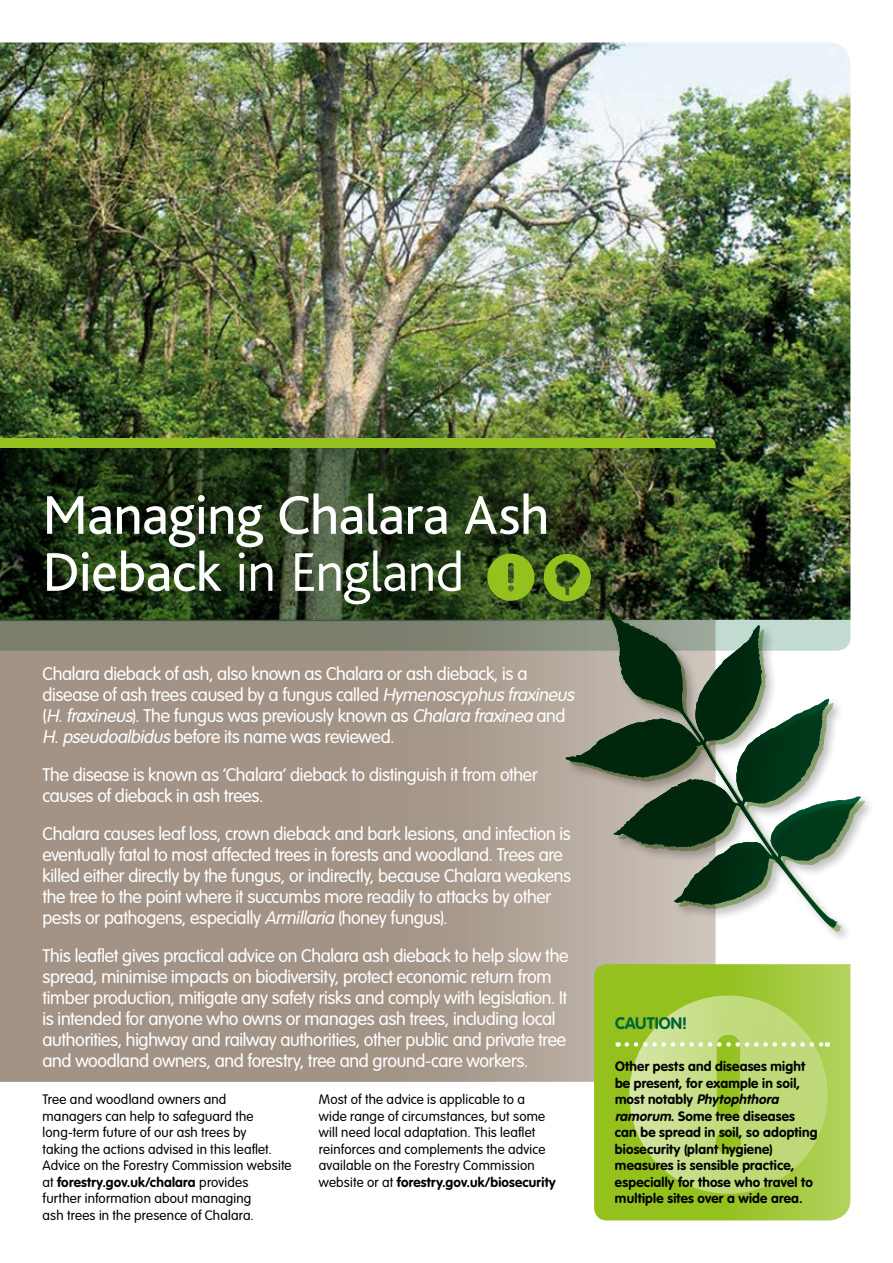
<style>
.page{position:relative;width:893px;height:1263px;background:#fff}
.page>*{position:absolute;margin:0;border:0;box-sizing:border-box;transform-origin:0 0}
.t1{font:57px/57px "Bliss";letter-spacing:-.015em;color:#fff}
.t2{font:300 18px/21px "VAG Rounded";letter-spacing:-.015em;color:#fff}
.t3{font:700 16.5px "VAG Rounded";letter-spacing:.005em;color:#00633a}
.t4{font:300 13.5px/16.5px "VAG Rounded";letter-spacing:.015em;color:#000}
.t5{font:700 13.5px/16.5px "VAG Rounded";letter-spacing:.015em;color:#000}
.s1{font-weight:300}
.s2{font-style:italic}
.s3{font-weight:700}
</style>
<div class="page">
<img style="left:0;top:43px;width:850px;height:564px">
<svg style="left:0;top:621px;width:715px;height:461px;background:#a29588"></svg>
<div style="left:563px;top:607px;width:314px;height:337px;background:#000;opacity:.25"></div>
<svg style="left:569px;top:615px;width:297px;height:317px"></svg>
<svg style="left:565px;top:610px;width:296px;height:318px"></svg>
<svg style="left:0;top:448px;width:716px;height:173px;background:#263a1a"></svg>
<svg style="left:487px;top:554px;width:47px;height:47px;background:#7ba21f"></svg>
<svg style="left:544px;top:554px;width:47px;height:47px;background:#66891d"></svg>
<div style="left:0;top:438px;width:716px;height:10px;background:#95c11f"></div>
<svg style="left:594px;top:964px;width:256px;height:256px;background:#9ec633"></svg>
<svg style="left:627px;top:995px;width:201px;height:199px;background:#b9d66c"></svg>
<h1 class="t1" style="left:43px;top:488px;width:508px">Managing Chalara Ash<br>Dieback <span class="s1">in England</span></h1>
<p class="t2" style="left:43px;top:663px;width:537px">Chalara dieback of ash, also known as Chalara or ash dieback, is a disease of ash trees caused by a fungus called <span class="s2">Hymenoscyphus fraxineus </span>(<span class="s2">H.fraxineus</span>). The fungus was previously known as <span class="s2">Chalara fraxinea</span> and <span class="s2">H.pseudoalbidus</span> before its name was reviewed.</p>
<p class="t2" style="left:43px;top:764px;width:497px">The disease is known as ‘Chalara’ dieback to distinguish it from other causes of dieback in ash trees.</p>
<p class="t2" style="left:43px;top:823px;width:530px">Chalara causes leaf loss, crown dieback and bark lesions, and infection is eventually fatal to most affected trees in forests and woodland. Trees are killed either directly by the fungus, or indirectly, because Chalara weakens the tree to the point where it succumbs more readily to attacks by other pests or pathogens, especially <span class="s2">Armillaria</span> (honey fungus).</p>
<p class="t2" style="left:43px;top:945px;width:527px">This leaflet gives practical advice on Chalara ash dieback to help slow the spread, minimise impacts on biodiversity, protect economic return from timber production, mitigate any safety risks and comply with legislation. It is intended for anyone who owns or manages ash trees, including local authorities, highway and railway authorities, other public and private tree and woodland owners, and forestry, tree and ground-care workers.</p>
<p class="t4" style="left:319px;top:1091px;width:238px">Most of the advice is applicable to a wide range of circumstances, but some will need local adaptation. This leaflet reinforces and complements the advice available on the Forestry Commission website or at <span class="s3">forestry.gov.uk/biosecurity</span></p>
<p class="t4" style="left:43px;top:1091px;width:251px">Tree and woodland owners and<br>managers can help to safeguard the long-term future of our ash trees by<br>taking the actions advised in this leaflet.<br>Advice on the Forestry Commission website at <span class="s3">forestry.gov.uk/chalara</span> provides<br>further information about managing<br>ash trees in the presence of Chalara.</p>
<p class="t3" style="left:615px;top:1014px;width:74px">CAUTION!</p>
<p class="t5" style="left:615px;top:1058px;width:204px">Other pests and diseases might be present, for example in soil, most notably <span class="s2">Phytophthora ramorum</span>. Some tree diseases can be spread in soil, so adopting biosecurity (plant hygiene) measures is sensible practice, especially for those who travel to multiple sites over a wide area.</p>
</div>
